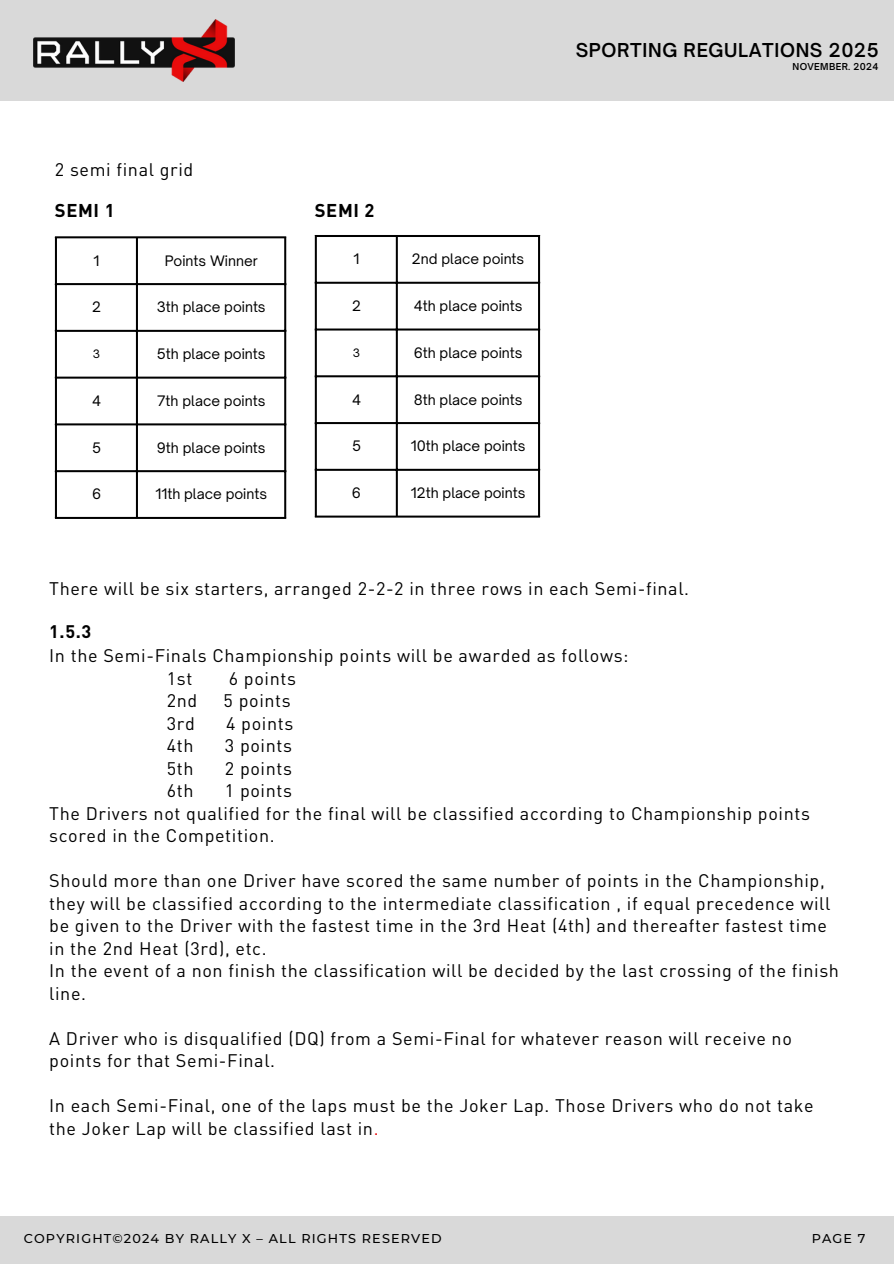
<style>
.page{position:relative;width:894px;height:1264px;background:#fff}
.page>*{position:absolute;margin:0;border:0;box-sizing:border-box;transform-origin:0 0}
.t1{font:600 18.3px "Open Sauce One";letter-spacing:.035em;color:#000}
.t2{font:700 18.3px "DIN Pro";letter-spacing:.035em;color:#000}
.t3{font:18px/22.5px "DIN Pro";letter-spacing:.035em;color:#000}
.t4{font:700 18px "DIN Pro";color:#000}
.t5{font:13.8px "Open Sauce One";color:#000}
.t6{font:500 12.75px "Montserrat";letter-spacing:.09em;color:#000}
.t7{font:11.1px "Open Sauce One";color:#000}
.t8{font:600 9.15px "Open Sauce One";letter-spacing:.035em;color:#000}
.s1{color:#e90c0c}
</style>
<div class="page">
<div style="left:0;top:0;width:893px;height:101px;background:#d9d9d9"></div>
<div style="left:0;top:1216px;width:893px;height:47px;background:#d9d9d9"></div>
<hr style="left:55px;top:238px;width:2px;height:279px;background:#000">
<hr style="left:136px;top:238px;width:2px;height:279px;background:#000">
<hr style="left:284px;top:238px;width:2px;height:279px;background:#000">
<hr style="left:55px;top:236px;width:231px;height:2px;background:#000">
<hr style="left:55px;top:283px;width:231px;height:2px;background:#000">
<hr style="left:55px;top:330px;width:231px;height:2px;background:#000">
<hr style="left:55px;top:376px;width:231px;height:2px;background:#000">
<hr style="left:55px;top:423px;width:231px;height:2px;background:#000">
<hr style="left:55px;top:470px;width:231px;height:2px;background:#000">
<hr style="left:55px;top:517px;width:231px;height:2px;background:#000">
<hr style="left:315px;top:237px;width:2px;height:278px;background:#000">
<hr style="left:395px;top:237px;width:3px;height:278px;background:#000">
<hr style="left:538px;top:237px;width:2px;height:278px;background:#000">
<hr style="left:315px;top:235px;width:225px;height:2px;background:#000">
<hr style="left:315px;top:282px;width:225px;height:2px;background:#000">
<hr style="left:315px;top:328px;width:225px;height:2px;background:#000">
<hr style="left:315px;top:375px;width:225px;height:2px;background:#000">
<hr style="left:315px;top:422px;width:225px;height:2px;background:#000">
<hr style="left:315px;top:469px;width:225px;height:2px;background:#000">
<hr style="left:315px;top:515px;width:225px;height:2px;background:#000">
<img style="left:33px;top:19px;width:202px;height:62px">
<p class="t3" style="left:55px;top:158px;width:140px">2 semi final grid</p>
<p class="t2" style="left:55px;top:198px;width:61px">SEMI 1</p>
<p class="t5" style="left:94px;top:252px;width:7px">1</p>
<h1 class="t5" style="left:165px;top:252px;width:94px">Points Winner</h1>
<p class="t5" style="left:92px;top:298px;width:10px">2</p>
<h2 class="t5" style="left:157px;top:298px;width:110px">3th place points</h2>
<h1 class="t7" style="left:93px;top:347px;width:9px">3</h1>
<p class="t5" style="left:157px;top:345px;width:110px">5th place points</p>
<p class="t5" style="left:92px;top:392px;width:11px">4</p>
<p class="t5" style="left:157px;top:392px;width:110px">7th place points</p>
<p class="t5" style="left:92px;top:439px;width:11px">5</p>
<p class="t5" style="left:157px;top:439px;width:110px">9th place points</p>
<p class="t5" style="left:92px;top:485px;width:11px">6</p>
<p class="t5" style="left:155px;top:485px;width:113px">11th place points</p>
<p class="t2" style="left:315px;top:198px;width:61px">SEMI 2</p>
<p class="t5" style="left:353px;top:250px;width:7px">1</p>
<p class="t5" style="left:412px;top:250px;width:114px">2nd place points</p>
<p class="t5" style="left:352px;top:297px;width:10px">2</p>
<p class="t5" style="left:413px;top:297px;width:110px">4th place points</p>
<p class="t7" style="left:353px;top:346px;width:9px">3</p>
<h1 class="t5" style="left:413px;top:344px;width:110px">6th place points</h1>
<p class="t5" style="left:352px;top:391px;width:11px">4</p>
<p class="t5" style="left:413px;top:391px;width:110px">8th place points</p>
<p class="t5" style="left:352px;top:437px;width:11px">5</p>
<p class="t5" style="left:410px;top:437px;width:116px">10th place points</p>
<p class="t5" style="left:352px;top:484px;width:11px">6</p>
<p class="t5" style="left:410px;top:484px;width:116px">12th place points</p>
<h2 class="t1" style="left:575px;top:38px;width:304px">SPORTING REGULATIONS 2025</h2>
<h2 class="t8" style="left:792px;top:61px;width:87px">NOVEMBER. 2024</h2>
<p class="t3" style="left:49px;top:576px;width:641px">There will be six starters, arranged 2-2-2 in three rows in each Semi-final.</p>
<p class="t4" style="left:49px;top:620px;width:44px">1.5.3</p>
<p class="t3" style="left:49px;top:644px;width:580px">In the Semi-Finals Championship points will be awarded as follows:</p>
<p class="t3" style="left:167px;top:666px;width:27px">1st</p>
<p class="t3" style="left:229px;top:666px;width:69px">6 points</p>
<p class="t3" style="left:167px;top:689px;width:32px">2nd</p>
<p class="t3" style="left:223px;top:689px;width:69px">5 points</p>
<p class="t3" style="left:167px;top:711px;width:30px">3rd</p>
<p class="t3" style="left:226px;top:711px;width:69px">4 points</p>
<p class="t3" style="left:167px;top:734px;width:28px">4th</p>
<p class="t3" style="left:225px;top:734px;width:69px">3 points</p>
<p class="t3" style="left:167px;top:756px;width:28px">5th</p>
<p class="t3" style="left:225px;top:756px;width:69px">2 points</p>
<p class="t3" style="left:167px;top:779px;width:28px">6th</p>
<p class="t3" style="left:49px;top:779px;width:762px;text-indent:176px">1 points<br>The Drivers not qualified for the final will be classified according to Championship points scored in the Competition.</p>
<p class="t3" style="left:49px;top:869px;width:791px">Should more than one Driver have scored the same number of points in the Championship, they will be classified according to the intermediate classification , if equal precedence will be given to the Driver with the fastest time in the 3rd Heat (4th) and thereafter fastest time in the 2nd Heat (3rd), etc.<br>In the event of a non finish the classification will be decided by the last crossing of the finish line.</p>
<h2 class="t3" style="left:49px;top:1026px;width:744px">A Driver who is disqualified (DQ) from a Semi-Final for whatever reason will receive no points for that Semi-Final.</h2>
<h2 class="t3" style="left:49px;top:1094px;width:765px">In each Semi-Final, one of the laps must be the Joker Lap. Those Drivers who do not take the Joker Lap will be classified last in<span class="s1">.</span></h2>
<h2 class="t6" style="left:24px;top:1230px;width:419px">COPYRIGHT©2024 BY RALLY X – ALL RIGHTS RESERVED</h2>
<h3 class="t6" style="left:811px;top:1230px;width:55px">PAGE 7</h3>
</div>
